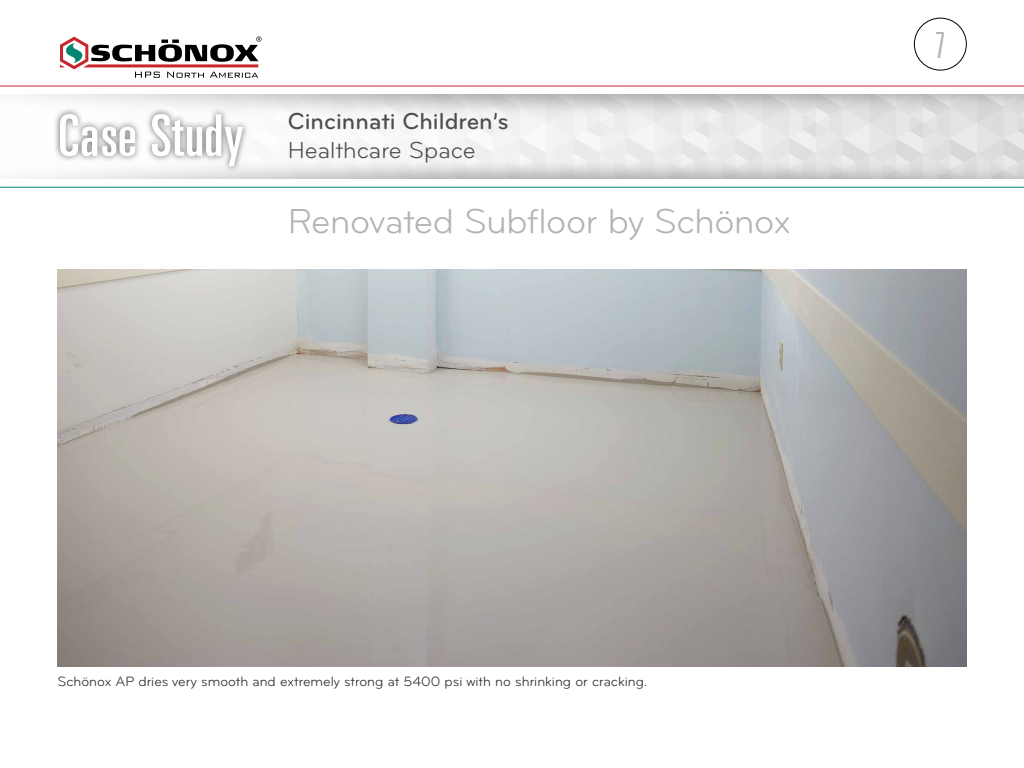
<style>
.page{position:relative;width:1024px;height:768px;background:#fff}
.page>*{position:absolute;margin:0;border:0;box-sizing:border-box;transform-origin:0 0}
.t1{font:36px "Bryant LG";letter-spacing:-.01em;color:#b3b3b3}
.t2{font:300 ultra-condensed 36px "Univers";color:#b3b3b3}
.t3{font:500 24px "Bryant LG";color:#4d4d4d}
.t4{font:24px "Bryant LG";color:#4d4d4d}
.t5{font:14px "Bryant LG";color:#262626}
</style>
<div class="page">
<div style="left:53px;top:107px;width:196px;height:66px;background:#000;opacity:.6"></div>
<svg style="left:60px;top:114px;width:183px;height:52px"></svg>
<hr style="left:0;top:86px;width:1024px;height:1px;background:#c9252c">
<hr style="left:0;top:187px;width:1024px;height:1px;background:#008670">
<div style="left:914px;top:18px;width:52px;height:52px;border:1px solid #000;border-radius:50%"></div>
<img style="left:58px;top:269px;width:908px;height:398px">
<svg style="left:60px;top:36px;width:202px;height:42px"></svg>
<h2 class="t3" style="left:288px;top:106px;width:222px">Cincinnati Children’s</h2>
<h2 class="t4" style="left:288px;top:136px;width:189px">Healthcare Space</h2>
<h1 class="t1" style="left:288px;top:200px;width:504px">Renovated Subfloor by Schönox</h1>
<h1 class="t2" style="left:935px;top:26px;width:11px">7</h1>
<p class="t5" style="left:58px;top:673px;width:591px">Schönox AP dries very smooth and extremely strong at 5400 psi with no shrinking or cracking.</p>
</div>
